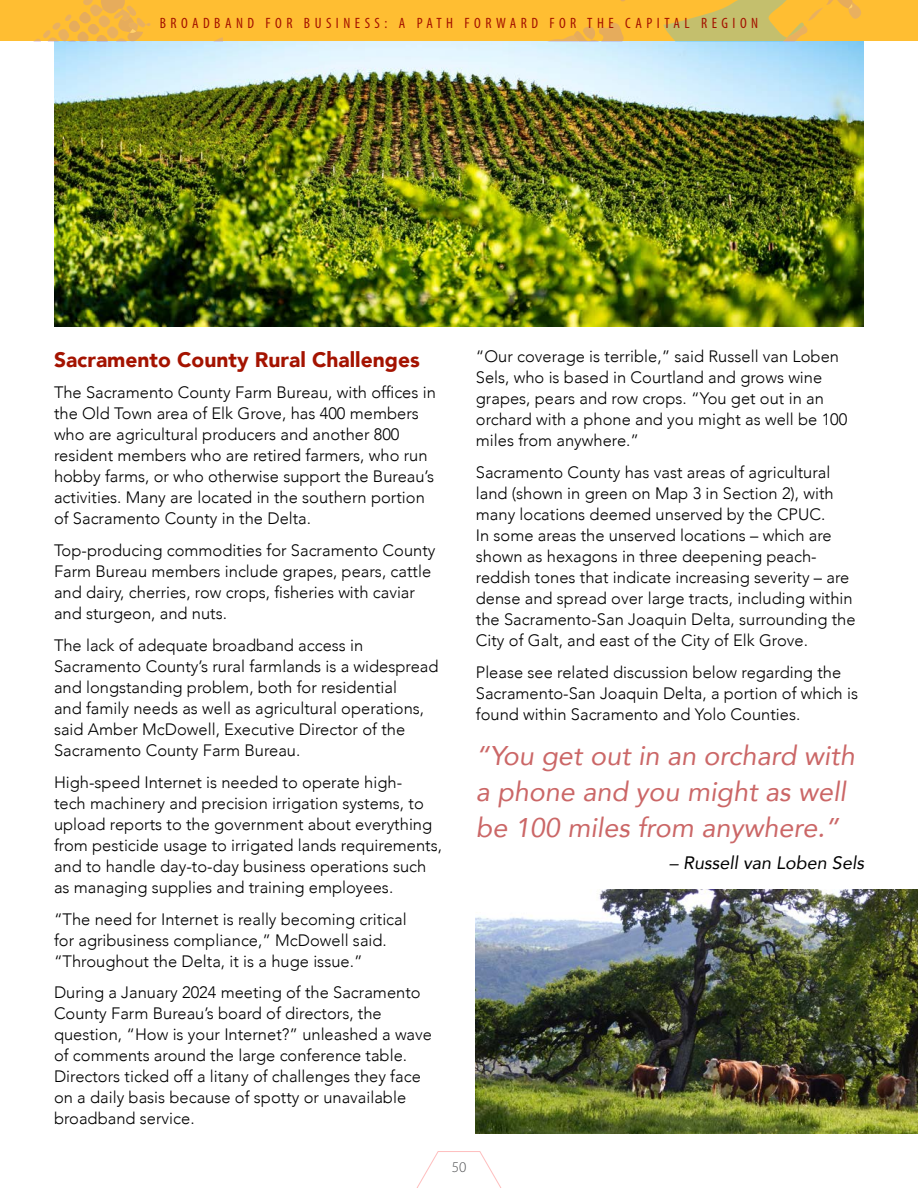
<style>
.page{position:relative;width:918px;height:1188px;background:#fff}
.page>*{position:absolute;margin:0;border:0;box-sizing:border-box;transform-origin:0 0}
.t1{font:italic 27px/36px "Avenir";color:#cb6767}
.t2{font:900 21px "Avenir";color:#a41300}
.t3{font:italic 18px "Avenir";color:#000}
.t4{font:300 16.5px/21px "Avenir";color:#000}
.t5{font:condensed 15px "Myriad Pro";letter-spacing:.3em;color:#a41300}
.t6{font:300 15px "Myriad Pro";color:#515254}
</style>
<div class="page">
<img style="left:54px;top:41px;width:810px;height:285px">
<div style="left:0;top:0;width:918px;height:41px;background:#ffbe32"></div>
<svg style="left:550px;top:23px;width:74px;height:18px"></svg>
<svg style="left:663px;top:0;width:198px;height:41px"></svg>
<img style="left:476px;top:890px;width:442px;height:244px">
<svg style="left:416px;top:1151px;width:86px;height:37px"></svg>
<svg style="left:215px;top:37px;width:8px;height:4px"></svg>
<svg style="left:34px;top:0;width:117px;height:41px"></svg>
<p class="t5" style="left:160px;top:14px;width:600px">BROADBAND FOR BUSINESS: A PATH FORWARD FOR THE CAPITAL REGION</p>
<p class="t2" style="left:54px;top:341px;width:367px">Sacramento County Rural Challenges</p>
<p class="t4" style="left:54px;top:382px;width:383px">The Sacramento County Farm Bureau, with offices in the Old Town area of Elk Grove, has 400 members who are agricultural producers and another 800 resident members who are retired farmers, who run hobby farms, or who otherwise support the Bureau’s activities. Many are located in the southern portion of Sacramento County in the Delta.</p>
<p class="t4" style="left:54px;top:540px;width:383px">Top-producing commodities for Sacramento County Farm Bureau members include grapes, pears, cattle and dairy, cherries, row crops, fisheries with caviar and sturgeon, and nuts.</p>
<p class="t4" style="left:54px;top:635px;width:386px">The lack of adequate broadband access in Sacramento County’s rural farmlands is a widespread and longstanding problem, both for residential<br>and family needs as well as agricultural operations, said Amber McDowell, Executive Director of the Sacramento County Farm Bureau.</p>
<p class="t4" style="left:54px;top:772px;width:390px">High-speed Internet is needed to operate high-<br>tech machinery and precision irrigation systems, to upload reports to the government about everything from pesticide usage to irrigated lands requirements, and to handle day-to-day business operations such as managing supplies and training employees.</p>
<p class="t4" style="left:54px;top:909px;width:354px">“The need for Internet is really becoming critical for agribusiness compliance,” McDowell said. “Throughout the Delta, it is a huge issue.”</p>
<p class="t4" style="left:54px;top:982px;width:379px">During a January 2024 meeting of the Sacramento County Farm Bureau’s board of directors, the question, “How is your Internet?” unleashed a wave of comments around the large conference table.<br>Directors ticked off a litany of challenges they face on a daily basis because of spotty or unavailable broadband service.</p>
<p class="t4" style="left:476px;top:346px;width:373px">“Our coverage is terrible,” said Russell van Loben Sels, who is based in Courtland and grows wine grapes, pears and row crops. “You get out in an orchard with a phone and you might as well be 100 miles from anywhere.”</p>
<p class="t4" style="left:476px;top:462px;width:381px">Sacramento County has vast areas of agricultural land (shown in green on Map 3 in Section 2), with many locations deemed unserved by the CPUC.<br>In some areas the unserved locations – which are shown as hexagons in three deepening peach&shy;reddish tones that indicate increasing severity – are dense and spread over large tracts, including within the Sacramento-San Joaquin Delta, surrounding the City of Galt, and east of the City of Elk Grove.</p>
<p class="t4" style="left:476px;top:662px;width:384px">Please see related discussion below regarding the<br>Sacramento-San Joaquin Delta, a portion of which is found within Sacramento and Yolo Counties.</p>
<h1 class="t1" style="left:476px;top:737px;width:380px">“You get out in an orchard with a phone and you might as well be 100 miles from anywhere.”</h1>
<p class="t3" style="left:669px;top:852px;width:196px">– Russell van Loben Sels</p>
<p class="t6" style="left:452px;top:1158px;width:16px">50</p>
</div>
